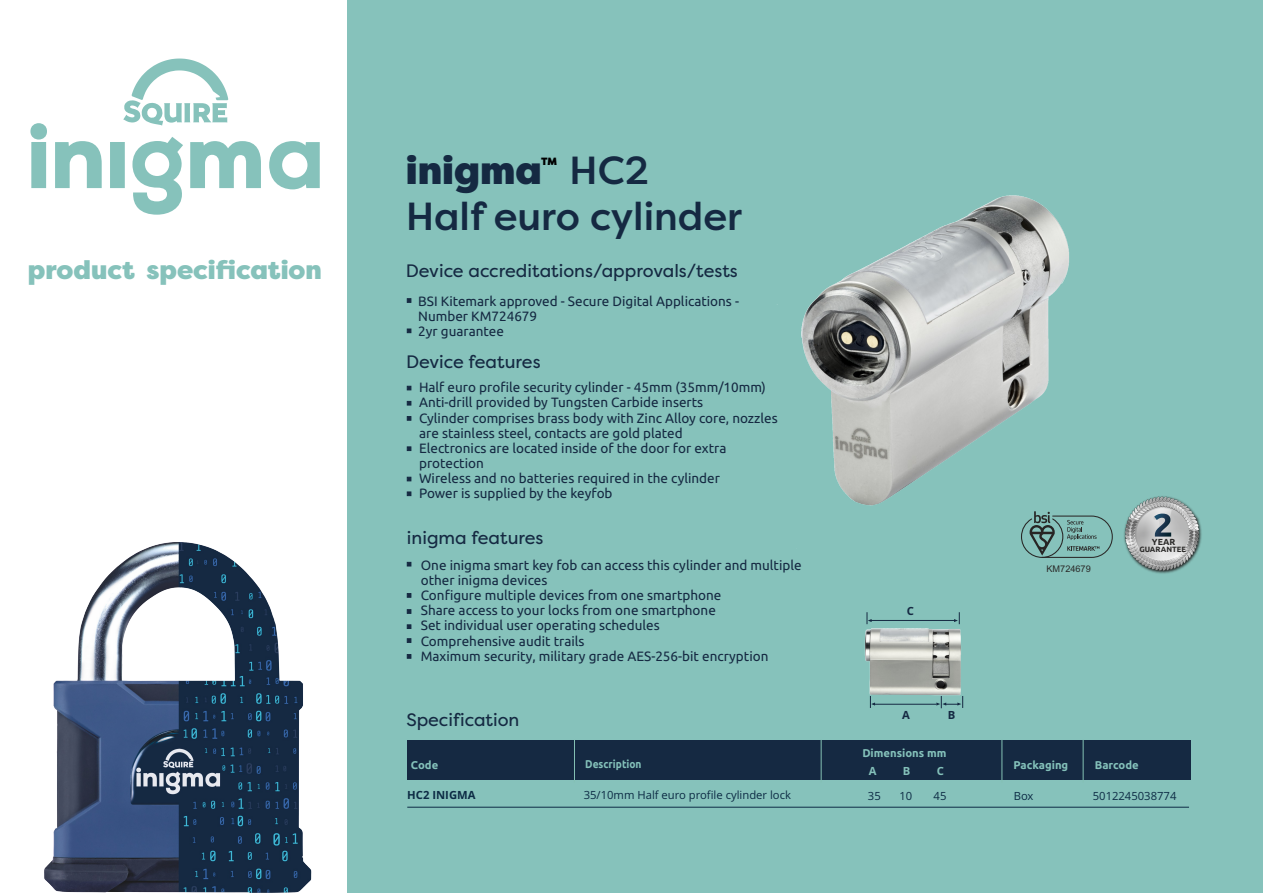
<style>
.page{position:relative;width:1263px;height:893px;background:#fff}
.page>*{position:absolute;margin:0;border:0;box-sizing:border-box;transform-origin:0 0}
.t1{font:500 39.15px/45.9px "Filson Pro";color:#152942}
.t2{font:900 26.1px "Filson Pro";color:#86c2bb}
.t3{font:18px "Filson Pro";color:#152942}
.t4{font:13.5px/15.1px "Ubuntu";color:#152942}
.t5{font:11.25px "Open Sans";color:#0d2c45}
.t6{font:700 11.25px "Ubuntu";color:#84c1ba}
.t7{font:700 11.25px "Ubuntu";color:#84c1ba;scale:.9 1}
.t8{font:700 11.25px "Open Sans";color:#0d2c45}
.t9{font:700 11.25px "Open Sans";color:#84c1ba}
.t10{font:700 11.25px "Open Sans";color:#152942}
.t11{font:900 10.5px "Filson Pro";color:#000}
.t12{font:9.15px "Arial";color:#2b2a29}
.t13{font:700 8.85px "Ubuntu";color:#2b2a29}
.t14{font:700 7.65px "Ubuntu";color:#2b2a29}
.s1{font-weight:900}
</style>
<div class="page">
<div style="left:347px;top:0;width:916px;height:893px;background:#86c2bb"></div>
<img style="left:864px;top:624px;width:100px;height:85px">
<img style="left:777px;top:195px;width:292px;height:311px">
<svg style="left:30px;top:59px;width:290px;height:156px"></svg>
<img style="left:44px;top:542px;width:268px;height:351px">
<svg style="left:406px;top:298px;width:6px;height:5px"></svg>
<svg style="left:406px;top:328px;width:6px;height:5px"></svg>
<img style="left:1124px;top:496px;width:78px;height:78px">
<svg style="left:1154px;top:512px;width:18px;height:25px"></svg>
<svg style="left:1021px;top:511px;width:92px;height:47px"></svg>
<svg style="left:406px;top:385px;width:6px;height:6px"></svg>
<svg style="left:406px;top:401px;width:6px;height:5px"></svg>
<svg style="left:406px;top:416px;width:6px;height:5px"></svg>
<svg style="left:406px;top:446px;width:6px;height:5px"></svg>
<svg style="left:406px;top:476px;width:6px;height:6px"></svg>
<div style="left:407px;top:740px;width:784px;height:40px;background:#152942"></div>
<hr style="left:1083px;top:740px;width:1px;height:42px;background:#84c1b4">
<hr style="left:821px;top:740px;width:1px;height:42px;background:#84c1b4">
<hr style="left:873px;top:704px;width:63px;height:1px;background:#152942">
<hr style="left:407px;top:807px;width:782px;height:1px;background:#0d2c45">
<hr style="left:1001px;top:740px;width:1px;height:42px;background:#84c1b4">
<hr style="left:574px;top:740px;width:1px;height:42px;background:#84c1b4">
<svg style="left:936px;top:696px;width:27px;height:12px"></svg>
<svg style="left:870px;top:696px;width:5px;height:12px"></svg>
<hr style="left:870px;top:620px;width:86px;height:1px;background:#152942">
<svg style="left:866px;top:612px;width:6px;height:12px"></svg>
<svg style="left:954px;top:612px;width:6px;height:12px"></svg>
<svg style="left:406px;top:491px;width:6px;height:5px"></svg>
<svg style="left:406px;top:562px;width:6px;height:5px"></svg>
<svg style="left:406px;top:609px;width:6px;height:5px"></svg>
<svg style="left:406px;top:624px;width:6px;height:5px"></svg>
<svg style="left:406px;top:638px;width:6px;height:5px"></svg>
<svg style="left:406px;top:654px;width:6px;height:5px"></svg>
<svg style="left:406px;top:593px;width:6px;height:5px"></svg>
<h2 class="t2" style="left:28px;top:260px;width:296px">product specification</h2>
<h1 class="t1" style="left:406px;top:153px;width:338px"><span class="s1">inigma</span> HC2<br>Half euro cylinder</h1>
<p class="t11" style="left:541px;top:158px;width:17px">TM</p>
<h3 class="t3" style="left:406px;top:264px;width:334px">Device accreditations/approvals/tests</h3>
<p class="t4" style="left:418px;top:294px;width:322px">BSI Kitemark approved - Secure Digital Applications -<br>Number KM724679<br>2yr guarantee</p>
<h3 class="t3" style="left:406px;top:355px;width:136px">Device features</h3>
<p class="t4" style="left:419px;top:381px;width:360px">Half euro profile security cylinder - 45mm (35mm/10mm)<br>Anti-drill provided by Tungsten Carbide inserts<br>Cylinder comprises brass body with Zinc Alloy core, nozzles are stainless steel, contacts are gold plated<br>Electronics are located inside of the door for extra protection<br>Wireless and no batteries required in the cylinder<br>Power is supplied by the keyfob</p>
<h3 class="t3" style="left:407px;top:531px;width:138px">inigma features</h3>
<p class="t4" style="left:421px;top:558px;width:382px">One inigma smart key fob can access this cylinder and multiple other inigma devices<br>Configure multiple devices from one smartphone<br>Share access to your locks from one smartphone<br>Set individual user operating schedules<br>Comprehensive audit trails<br>Maximum security, military grade AES-256-bit encryption</p>
<h3 class="t3" style="left:406px;top:713px;width:115px">Specification</h3>
<p class="t10" style="left:907px;top:606px;width:9px">C</p>
<p class="t10" style="left:902px;top:710px;width:9px">A</p>
<p class="t10" style="left:948px;top:710px;width:9px">B</p>
<p class="t12" style="left:1046px;top:565px;width:46px">KM724679</p>
<p class="t13" style="left:1152px;top:539px;width:25px">YEAR</p>
<p class="t14" style="left:1139px;top:546px;width:48px">GUARANTEE</p>
<p class="t6" style="left:862px;top:748px;width:86px">Dimensions mm</p>
<p class="t9" style="left:869px;top:766px;width:9px">A</p>
<p class="t9" style="left:903px;top:766px;width:9px">B</p>
<p class="t9" style="left:937px;top:766px;width:9px">C</p>
<p class="t7" style="left:585px;top:759px;width:64px">Description</p>
<p class="t5" style="left:584px;top:790px;width:209px">35/10mm Half euro profile cylinder lock</p>
<p class="t6" style="left:411px;top:760px;width:29px">Code</p>
<p class="t6" style="left:1013px;top:760px;width:56px">Packaging</p>
<p class="t5" style="left:1014px;top:792px;width:21px">Box</p>
<p class="t6" style="left:1095px;top:760px;width:45px">Barcode</p>
<p class="t8" style="left:407px;top:790px;width:70px">HC2 INIGMA</p>
<p class="t5" style="left:868px;top:792px;width:14px">35</p>
<p class="t5" style="left:899px;top:792px;width:14px">10</p>
<p class="t5" style="left:933px;top:792px;width:14px">45</p>
<p class="t5" style="left:1093px;top:792px;width:85px">5012245038774</p>
</div>
